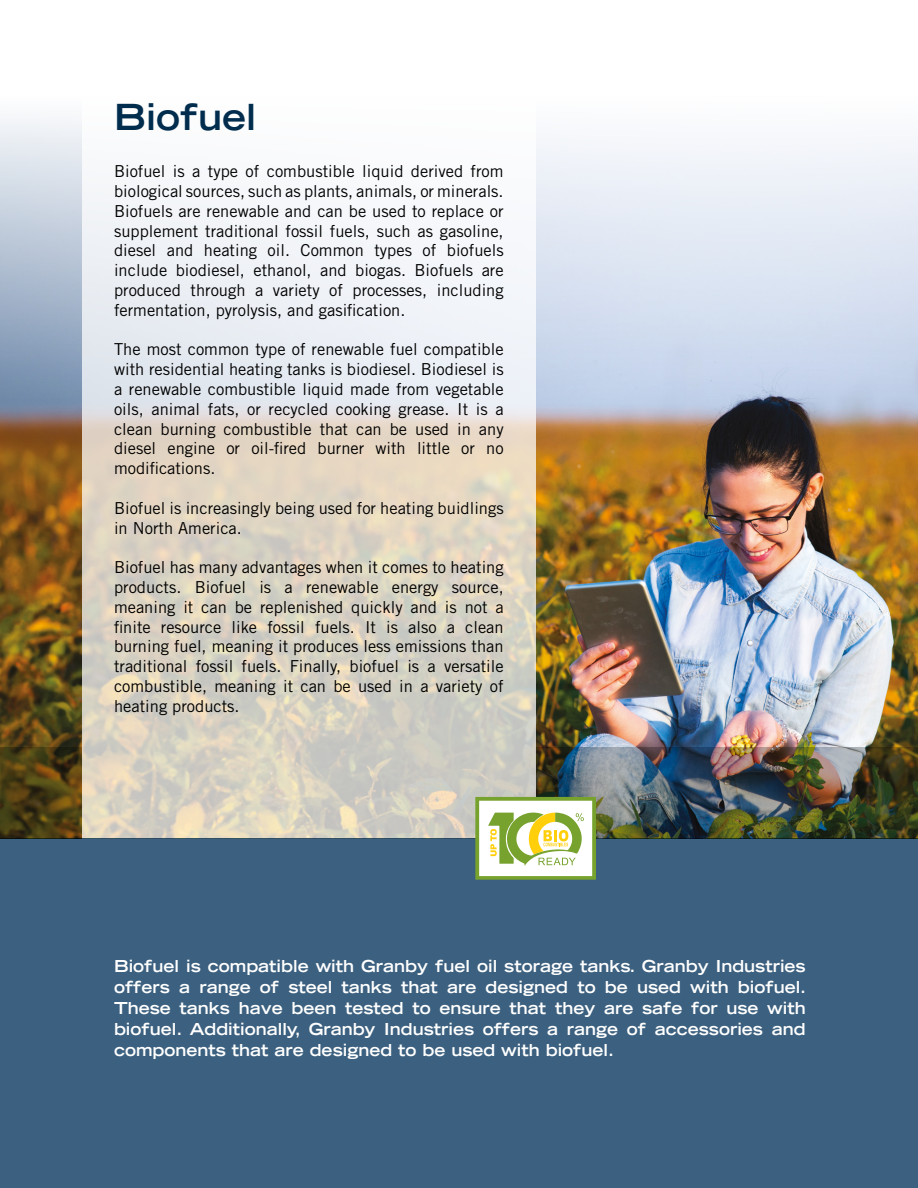
<style>
.page{position:relative;width:918px;height:1188px;background:#fff}
.page>*{position:absolute;margin:0;border:0;box-sizing:border-box;transform-origin:0 0}
.t1{font:700 expanded 36px "Trade Gothic LT Std";color:#002c4d}
.t2{font:16.5px/19.8px "Trade Gothic LT Std";color:#000;text-align:justify}
.t3{font:700 expanded 16.5px/21px "Trade Gothic LT Std";color:#fff;text-align:justify}
</style>
<div class="page">
<img style="left:0;top:405px;width:918px;height:343px">
<img style="left:536px;top:748px;width:382px;height:90px">
<svg style="left:0;top:117px;width:918px;height:288px"></svg>
<svg style="left:82px;top:117px;width:454px;height:721px"></svg>
<div style="left:0;top:838px;width:918px;height:350px;background:#3c607f"></div>
<svg style="left:475px;top:797px;width:121px;height:83px"></svg>
<svg style="left:0;top:747px;width:82px;height:91px;background:#4d3d12"></svg>
<p class="t1" style="left:114px;top:94px;width:144px">Biofuel</p>
<p class="t2" style="left:114px;top:161px;width:391px">Biofuel is a type of combustible liquid derived from biological sources, such as plants, animals, or minerals.<br>Biofuels are renewable and can be used to replace or supplement traditional fossil fuels, such as gasoline, diesel and heating oil. Common types of biofuels include biodiesel, ethanol, and biogas. Biofuels are produced through a variety of processes, including fermentation, pyrolysis, and gasification.</p>
<p class="t2" style="left:114px;top:340px;width:391px">The most common type of renewable fuel compatible with residential heating tanks is biodiesel. Biodiesel is a renewable combustible liquid made from vegetable oils, animal fats, or recycled cooking grease. It is a clean burning combustible that can be used in any diesel engine or oil-fired burner with little or no modifications.</p>
<p class="t2" style="left:114px;top:498px;width:391px">Biofuel is increasingly being used for heating buidlings in North America.</p>
<p class="t2" style="left:114px;top:557px;width:391px">Biofuel has many advantages when it comes to heating products. Biofuel is a renewable energy source, meaning it can be replenished quickly and is not a finite resource like fossil fuels. It is also a clean burning fuel, meaning it produces less emissions than traditional fossil fuels. Finally, biofuel is a versatile combustible, meaning it can be used in a variety of heating products.</p>
<p class="t3" style="left:114px;top:955px;width:694px">Biofuel is compatible with Granby fuel oil storage tanks. Granby Industries offers a range of steel tanks that are designed to be used with biofuel.<br>These tanks have been tested to ensure that they are safe for use with biofuel. Additionally, Granby Industries offers a range of accessories and components that are designed to be used with biofuel.</p>
</div>
